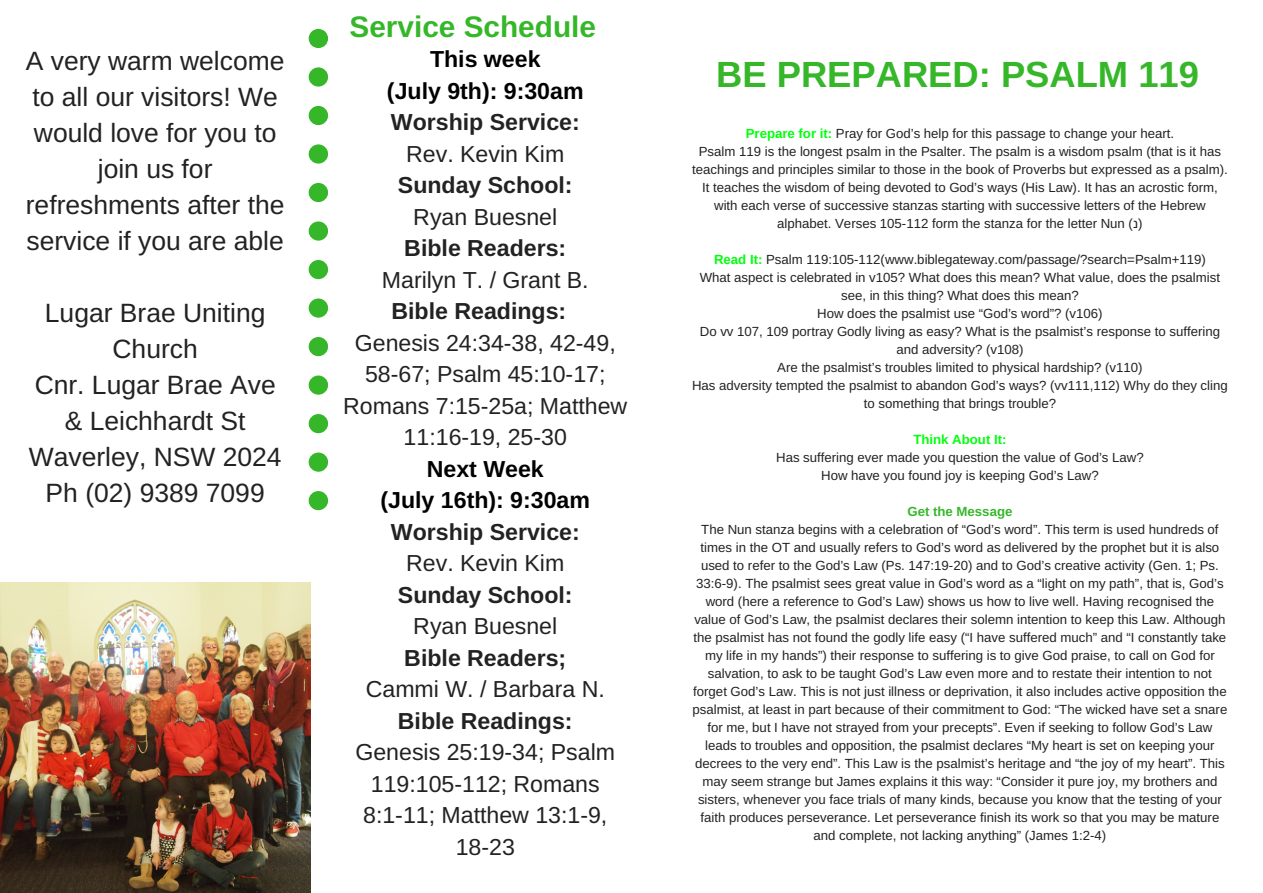
<style>
.page{position:relative;width:1263px;height:893px;background:#fff}
.page>*{position:absolute;margin:0;border:0;box-sizing:border-box;transform-origin:0 0}
.t1{font:700 36.45px "Arimo";color:#35b729}
.t2{font:700 29.7px "Arimo";color:#35b729}
.t3{font:26.4px/36px "Arimo";color:#222;text-align:center}
.t4{font:23.1px/31.5px "Arimo";color:#222;text-align:center}
.t5{font:700 23.1px "Arimo";color:#222}
.t6{font:700 23.1px/31.5px "Arimo";color:#000;text-align:center}
.t7{font:13.2px/18px "Arimo";color:#222;text-align:center}
.t8{font:700 13.2px "Arimo";color:#00ff0c}
.t9{font:700 13.2px "Arimo";color:#35b729}
.s1{font-weight:700;color:#00ff0c}
.s2{font-family:"DejaVu Sans"}
</style>
<div class="page">
<img style="left:0;top:583px;width:310px;height:310px">
<div style="left:309px;top:221px;width:19px;height:20px;background:#35b729;border-radius:50%"></div>
<div style="left:309px;top:260px;width:19px;height:19px;background:#35b729;border-radius:50%"></div>
<div style="left:309px;top:183px;width:19px;height:19px;background:#35b729;border-radius:50%"></div>
<div style="left:309px;top:337px;width:19px;height:19px;background:#35b729;border-radius:50%"></div>
<svg style="left:309px;top:29px;width:19px;height:19px"></svg>
<div style="left:309px;top:375px;width:19px;height:20px;background:#35b729;border-radius:50%"></div>
<div style="left:309px;top:67px;width:19px;height:20px;background:#35b729;border-radius:50%"></div>
<div style="left:309px;top:106px;width:19px;height:19px;background:#35b729;border-radius:50%"></div>
<div style="left:309px;top:144px;width:19px;height:20px;background:#35b729;border-radius:50%"></div>
<div style="left:309px;top:298px;width:19px;height:20px;background:#35b729;border-radius:50%"></div>
<div style="left:309px;top:453px;width:19px;height:19px;background:#35b729;border-radius:50%"></div>
<div style="left:309px;top:491px;width:19px;height:19px;background:#35b729;border-radius:50%"></div>
<div style="left:309px;top:414px;width:19px;height:19px;background:#35b729;border-radius:50%"></div>
<h3 class="t3" style="left:26px;top:43px;width:260px">A very warm welcome to all our visitors! We would love for you to join us for refreshments after the service if you are able</h3>
<h3 class="t3" style="left:29px;top:294px;width:254px">Lugar Brae Uniting<br>Church<br>Cnr. Lugar Brae Ave &amp; Leichhardt St<br>Waverley, NSW 2024<br>Ph (02) 9389 7099</h3>
<h2 class="t2" style="left:350px;top:10px;width:248px">Service Schedule</h2>
<h3 class="t6" style="left:387px;top:44px;width:198px">This week<br>(July 9th): 9:30am</h3>
<h3 class="t5" style="left:391px;top:110px;width:190px">Worship Service:</h3>
<h3 class="t4" style="left:406px;top:138px;width:160px">Rev. Kevin Kim</h3>
<h3 class="t5" style="left:398px;top:173px;width:176px">Sunday School:</h3>
<h3 class="t4" style="left:413px;top:201px;width:146px">Ryan Buesnel</h3>
<h3 class="t5" style="left:404px;top:236px;width:163px">Bible Readers:</h3>
<h3 class="t4" style="left:382px;top:264px;width:208px">Marilyn T. / Grant B.</h3>
<h3 class="t5" style="left:391px;top:298px;width:176px">Bible Readings:</h3>
<h3 class="t4" style="left:343px;top:327px;width:286px">Genesis 24:34-38, 42-49,<br>58-67; Psalm 45:10-17;<br>Romans 7:15-25a; Matthew<br>11:16-19, 25-30</h3>
<h3 class="t6" style="left:380px;top:453px;width:211px">Next Week<br>(July 16th): 9:30am</h3>
<h3 class="t5" style="left:391px;top:519px;width:190px">Worship Service:</h3>
<h3 class="t4" style="left:406px;top:548px;width:160px">Rev. Kevin Kim</h3>
<h3 class="t5" style="left:398px;top:582px;width:176px">Sunday School:</h3>
<h3 class="t4" style="left:413px;top:611px;width:146px">Ryan Buesnel</h3>
<h3 class="t5" style="left:404px;top:645px;width:163px">Bible Readers;</h3>
<h3 class="t4" style="left:366px;top:674px;width:240px">Cammi W. / Barbara N.</h3>
<h3 class="t5" style="left:398px;top:708px;width:176px">Bible Readings:</h3>
<h3 class="t4" style="left:355px;top:737px;width:261px">Genesis 25:19-34; Psalm<br>119:105-112; Romans<br>8:1-11; Matthew 13:1-9,<br>18-23</h3>
<h1 class="t1" style="left:716px;top:54px;width:484px">BE PREPARED: PSALM 119</h1>
<p class="t7" style="left:692px;top:125px;width:537px"><span class="s1">Prepare for it:</span> Pray for God’s help for this passage to change your heart.<br>Psalm 119 is the longest psalm in the Psalter. The psalm is a wisdom psalm (that is it has teachings and principles similar to those in the book of Proverbs but expressed as a psalm).<br>It teaches the wisdom of being devoted to God’s ways (His Law). It has an acrostic form, with each verse of successive stanzas starting with successive letters of the Hebrew alphabet. Verses 105-112 form the stanza for the letter Nun (<span class="s2">נ</span>(</p>
<p class="t7" style="left:692px;top:251px;width:537px"><span class="s1">Read It:</span> Psalm 119:105-112(www.biblegateway.com/passage/?search=Psalm+119)<br>What aspect is celebrated in v105? What does this mean? What value, does the psalmist see, in this thing? What does this mean?<br>How does the psalmist use “God’s word”? (v106)<br>Do vv 107, 109 portray Godly living as easy? What is the psalmist’s response to suffering and adversity? (v108)<br>Are the psalmist’s troubles limited to physical hardship? (v110)<br>Has adversity tempted the psalmist to abandon God’s ways? (vv111,112) Why do they cling to something that brings trouble?</p>
<p class="t8" style="left:913px;top:432px;width:95px">Think About It:</p>
<p class="t7" style="left:776px;top:449px;width:369px">Has suffering ever made you question the value of God’s Law?<br>How have you found joy is keeping God’s Law?</p>
<p class="t9" style="left:907px;top:504px;width:106px">Get the Message</p>
<p class="t7" style="left:692px;top:521px;width:536px">The Nun stanza begins with a celebration of “God’s word”. This term is used hundreds of times in the OT and usually refers to God’s word as delivered by the prophet but it is also used to refer to the God’s Law (Ps. 147:19-20) and to God’s creative activity (Gen. 1; Ps.<br>33:6-9). The psalmist sees great value in God’s word as a “light on my path”, that is, God’s word (here a reference to God’s Law) shows us how to live well. Having recognised the value of God’s Law, the psalmist declares their solemn intention to keep this Law. Although the psalmist has not found the godly life easy (“I have suffered much” and “I constantly take my life in my hands”) their response to suffering is to give God praise, to call on God for salvation, to ask to be taught God’s Law even more and to restate their intention to not forget God’s Law. This is not just illness or deprivation, it also includes active opposition the psalmist, at least in part because of their commitment to God: “The wicked have set a snare for me, but I have not strayed from your precepts”. Even if seeking to follow God’s Law leads to troubles and opposition, the psalmist declares “My heart is set on keeping your decrees to the very end”. This Law is the psalmist’s heritage and “the joy of my heart”. This may seem strange but James explains it this way: “Consider it pure joy, my brothers and sisters, whenever you face trials of many kinds, because you know that the testing of your faith produces perseverance. Let perseverance finish its work so that you may be mature and complete, not lacking anything” (James 1:2-4)</p>
</div>
